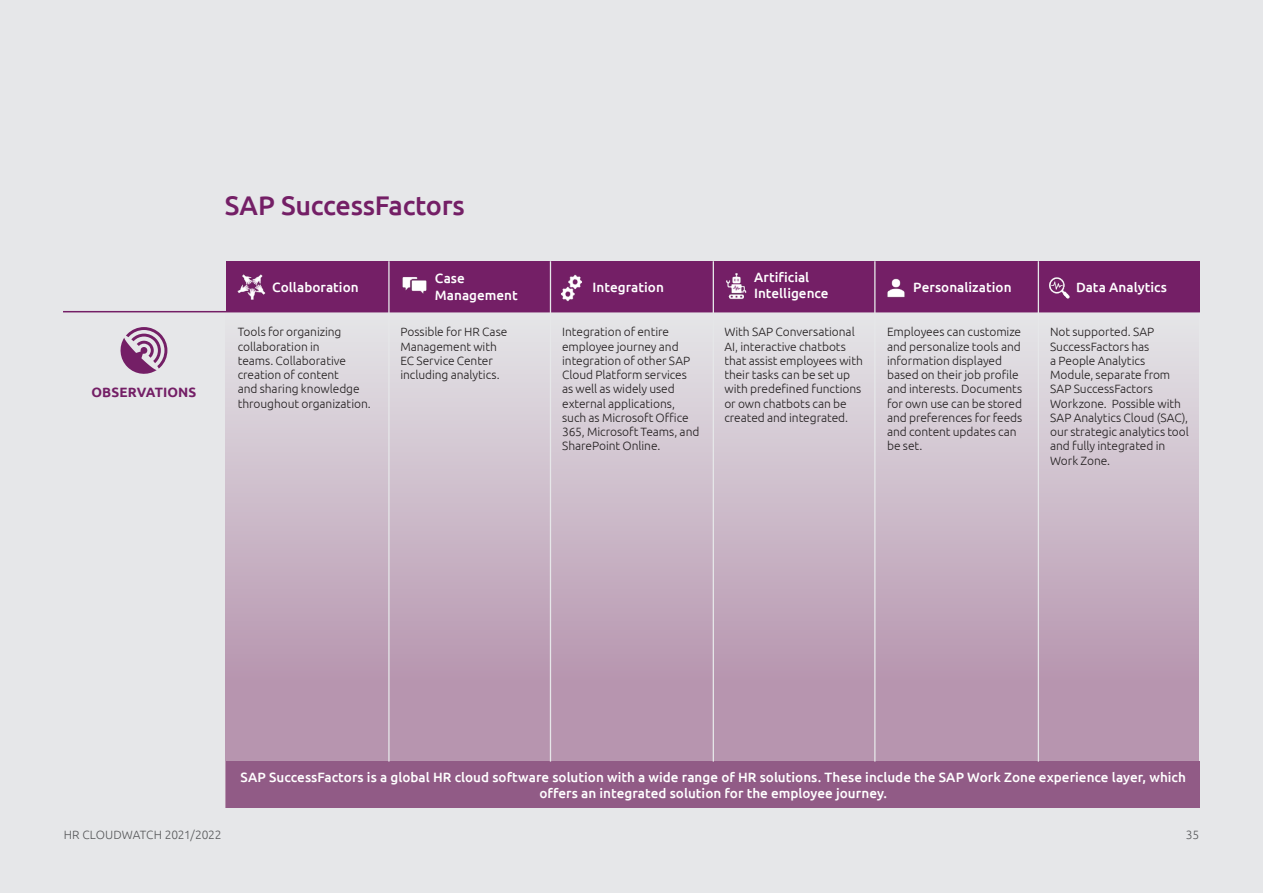
<style>
.page{position:relative;width:1263px;height:893px;background:#e6e7e9}
.page>*{position:absolute;margin:0;border:0;box-sizing:border-box;transform-origin:0 0}
.sidebar-title{font:500 27px "Ubuntu";letter-spacing:-.01em;color:#741f66}
.sidebar-title-2{font:500 13.5px/16.5px "Ubuntu";color:#fff;text-align:center}
.text{font:700 13.5px "Ubuntu";letter-spacing:.005em;color:#741f66}
.text-2{font:300 12px/14.2px "Ubuntu";letter-spacing:-.005em;color:#231f20}
.title_1{font:300 12px "Ubuntu";letter-spacing:-.015em;color:#57585a}
</style>
<div class="page">
<div style="left:226px;top:312px;width:973px;height:496px;background:linear-gradient(to bottom,#e4e4e6,#ab80a0)"></div>
<hr style="left:63px;top:311px;width:1137px;height:1px;background:#741f66">
<div style="left:227px;top:261px;width:162px;height:51px;background:#741f66"></div>
<div style="left:1038px;top:261px;width:162px;height:51px;background:#741f66"></div>
<div style="left:875px;top:261px;width:163px;height:51px;background:#741f66"></div>
<div style="left:713px;top:261px;width:162px;height:51px;background:#741f66"></div>
<div style="left:389px;top:261px;width:162px;height:51px;background:#741f66"></div>
<div style="left:551px;top:261px;width:162px;height:51px;background:#741f66"></div>
<div style="left:227px;top:762px;width:973px;height:46px;background:#915b86"></div>
<hr style="left:388px;top:261px;width:2px;height:501px;background:#e6e7e9">
<hr style="left:713px;top:261px;width:1px;height:501px;background:#e6e7e9">
<hr style="left:550px;top:261px;width:1px;height:501px;background:#e6e7e9">
<hr style="left:874px;top:261px;width:1px;height:501px;background:#e6e7e9">
<hr style="left:1038px;top:261px;width:1px;height:501px;background:#e6e7e9">
<img style="left:402px;top:277px;width:25px;height:17px">
<img style="left:726px;top:273px;width:21px;height:27px">
<img style="left:238px;top:274px;width:27px;height:26px">
<img style="left:561px;top:274px;width:21px;height:28px">
<img style="left:887px;top:278px;width:18px;height:20px">
<img style="left:1049px;top:277px;width:21px;height:22px">
<svg style="left:120px;top:327px;width:47px;height:47px"></svg>
<p class="text" style="left:92px;top:384px;width:106px">OBSERVATIONS</p>
<p class="sidebar-title" style="left:225px;top:188px;width:241px">SAP SuccessFactors</p>
<p class="sidebar-title-2" style="left:272px;top:278px;width:88px">Collaboration</p>
<p class="sidebar-title-2" style="left:435px;top:269px;width:84px;text-align:left">Case<br>Management</p>
<p class="sidebar-title-2" style="left:593px;top:278px;width:73px">Integration</p>
<p class="sidebar-title-2" style="left:754px;top:268px;width:57px">Artificial</p>
<p class="sidebar-title-2" style="left:754px;top:285px;width:76px">Intelligence</p>
<p class="sidebar-title-2" style="left:913px;top:278px;width:100px">Personalization</p>
<p class="sidebar-title-2" style="left:1076px;top:278px;width:93px">Data Analytics</p>
<p class="text-2" style="left:238px;top:325px;width:135px">Tools for organizing collaboration in<br>teams. Collaborative creation of content<br>and sharing knowledge throughout organization.</p>
<p class="text-2" style="left:400px;top:325px;width:108px">Possible for HR Case<br>Management with<br>EC Service Center including analytics.</p>
<p class="text-2" style="left:562px;top:325px;width:139px">Integration of entire employee journey and integration of other SAP<br>Cloud Platform services as well as widely used external applications, such as Microsoft Office<br>365, Microsoft Teams, and<br>SharePoint Online.</p>
<p class="text-2" style="left:724px;top:325px;width:140px">With SAP Conversational<br>AI, interactive chatbots that assist employees with their tasks can be set up with predefined functions or own chatbots can be created and integrated.</p>
<p class="text-2" style="left:887px;top:325px;width:137px">Employees can customize and personalize tools and information displayed based on their job profile and interests. Documents for own use can be stored and preferences for feeds and content updates can be set.</p>
<p class="text-2" style="left:1050px;top:325px;width:140px">Not supported. SAP<br>SuccessFactors has<br>a People Analytics<br>Module, separate from<br>SAP SuccessFactors<br>Workzone. Possible with<br>SAP Analytics Cloud (SAC), our strategic analytics tool and fully integrated in<br>Work Zone.</p>
<p class="sidebar-title-2" style="left:241px;top:768px;width:947px">SAP SuccessFactors is a global HR cloud software solution with a wide range of HR solutions. These include the SAP Work Zone experience layer, which offers an integrated solution for the employee journey.</p>
<p class="title_1" style="left:64px;top:827px;width:159px">HR CLOUDWATCH 2021/2022</p>
<p class="title_1" style="left:1186px;top:827px;width:15px">35</p>
</div>
